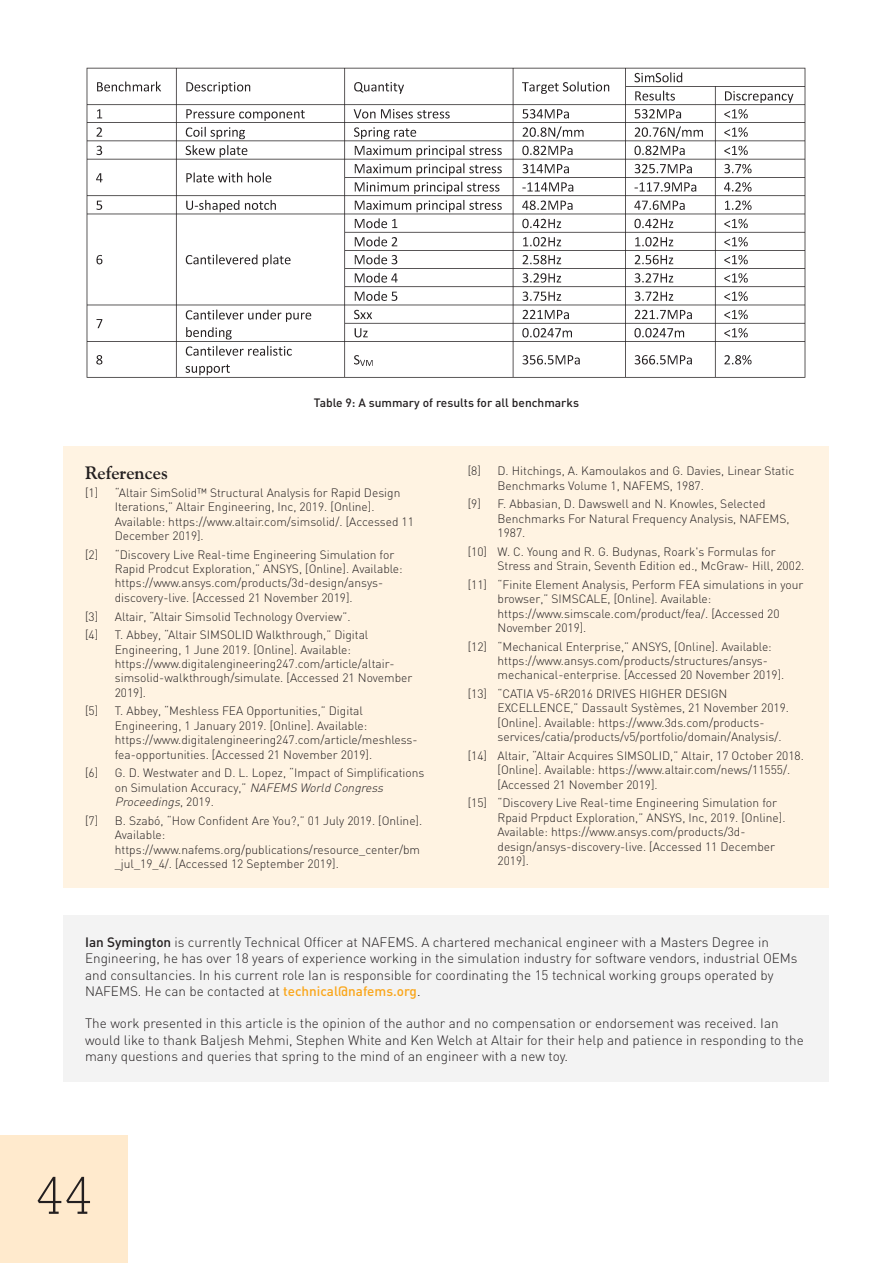
<style>
.page{position:relative;width:893px;height:1263px;background:#fff}
.page>*{position:absolute;margin:0;border:0;box-sizing:border-box;transform-origin:0 0}
.t1{font:300 54px "Rockwell";color:#231f20}
.t2{font:700 18px "Goudy Old Style BT";color:#231f20}
.t3{font:300 13.5px/16.4px "DIN";color:#231f20}
.t4{font:300 12px/14.4px "DIN";color:#231f20}
.t5{font:500 12px "DIN";color:#231f20}
.s1{font-style:italic}
.s2{font-weight:500}
.s3{font-weight:500;color:#faa61a}
</style>
<div class="page">
<div style="left:0;top:1135px;width:128px;height:128px;background:#ffeacd"></div>
<div style="left:64px;top:446px;width:765px;height:442px;background:#fff3e2"></div>
<div style="left:64px;top:915px;width:765px;height:167px;background:#f3f3f3"></div>
<img style="left:86px;top:67px;width:720px;height:311px">
<p class="t5" style="left:314px;top:399px;width:267px">Table 9: A summary of results for all benchmarks</p>
<h2 class="t2" style="left:85px;top:464px;width:84px">References</h2>
<p class="t4" style="left:85px;top:487px;width:15px">[1]</p>
<p class="t4" style="left:115px;top:487px;width:301px">“Altair SimSolid™ Structural Analysis for Rapid Design Iterations,” Altair Engineering, Inc, 2019. [Online].<br>Available: https://www.altair.com/simsolid/. [Accessed 11<br>December 2019].</p>
<p class="t4" style="left:85px;top:548px;width:15px">[2]</p>
<p class="t4" style="left:115px;top:548px;width:289px">“Discovery Live Real-time Engineering Simulation for Rapid Prodcut Exploration,” ANSYS, [Online]. Available: https://www.ansys.com/products/3d-design/ansys&shy;discovery-live. [Accessed 21 November 2019].</p>
<p class="t4" style="left:85px;top:610px;width:15px">[3]</p>
<p class="t4" style="left:115px;top:610px;width:237px">Altair, “Altair Simsolid Technology Overview”.</p>
<p class="t4" style="left:85px;top:629px;width:15px">[4]</p>
<p class="t4" style="left:115px;top:629px;width:299px">T. Abbey, “Altair SIMSOLID Walkthrough,” Digital Engineering, 1 June 2019. [Online]. Available: https://www.digitalengineering247.com/article/altair&shy;simsolid-walkthrough/simulate. [Accessed 21 November 2019].</p>
<p class="t4" style="left:85px;top:705px;width:15px">[5]</p>
<p class="t4" style="left:115px;top:705px;width:304px">T. Abbey, “Meshless FEA Opportunities,” Digital Engineering, 1 January 2019. [Online]. Available: https://www.digitalengineering247.com/article/meshless&shy;fea-opportunities. [Accessed 21 November 2019].</p>
<p class="t4" style="left:85px;top:767px;width:15px">[6]</p>
<p class="t4" style="left:115px;top:767px;width:311px">G. D. Westwater and D. L. Lopez, “Impact of Simplifications on Simulation Accuracy,” <span class="s1">NAFEMS World Congress<br>Proceedings</span>, 2 0 1 9 .</p>
<p class="t4" style="left:85px;top:815px;width:15px">[7]</p>
<p class="t4" style="left:115px;top:815px;width:309px">B. Szabó, “How Confident Are You?,” 01 July 2019. [Online].<br>Available: https://www.nafems.org/publications/resource_center/bm _jul_19_4/. [Accessed 12 September 2019].</p>
<p class="t4" style="left:468px;top:465px;width:15px">[8]</p>
<p class="t4" style="left:497px;top:465px;width:298px">D. Hitchings, A. Kamoulakos and G. Davies, Linear Static<br>Benchmarks Volume 1, NAFEMS, 1987.</p>
<p class="t4" style="left:468px;top:498px;width:15px">[9]</p>
<p class="t4" style="left:497px;top:498px;width:294px">F. Abbasian, D. Dawswell and N. Knowles, Selected<br>Benchmarks For Natural Frequency Analysis, NAFEMS,<br>1987.</p>
<p class="t4" style="left:497px;top:546px;width:308px;text-indent:-30px">[10] W. C. Young and R. G. Budynas, Roark's Formulas for<br>Stress and Strain, Seventh Edition ed., McGraw- Hill, 2002.</p>
<p class="t4" style="left:497px;top:579px;width:307px;text-indent:-30px">[11] “Finite Element Analysis, Perform FEA simulations in your browser,” SIMSCALE, [Online]. Available: https://www.simscale.com/product/fea/. [Accessed 20<br>November 2019].</p>
<p class="t4" style="left:497px;top:640px;width:288px;text-indent:-30px">[12] “Mechanical Enterprise,” ANSYS, [Online]. Available: https://www.ansys.com/products/structures/ansys&shy;mechanical-enterprise. [Accessed 20 November 2019].</p>
<p class="t4" style="left:497px;top:688px;width:293px;text-indent:-30px">[13] “CATIA V5-6R2016 DRIVES HIGHER DESIGN EXCELLENCE,” Dassault Systèmes, 21 November 2019. [Online]. Available: https://www.3ds.com/products&shy;services/catia/products/v5/portfolio/domain/Analysis/.</p>
<p class="t4" style="left:497px;top:750px;width:308px;text-indent:-30px">[14] Altair, “Altair Acquires SIMSOLID,” Altair, 17 October 2018. [Online]. Available: https://www.altair.com/news/11555/. [Accessed 21 November 2019].</p>
<p class="t4" style="left:497px;top:797px;width:289px;text-indent:-30px">[15] “Discovery Live Real-time Engineering Simulation for Rpaid Prpduct Exploration,” ANSYS, Inc, 2019. [Online].<br>Available: https://www.ansys.com/products/3d&shy;design/ansys-discovery-live. [Accessed 11 December 2019].</p>
<p class="t3" style="left:85px;top:936px;width:714px"><span class="s2">Ian Symington</span> is currently Technical Officer at NAFEMS. A chartered mechanical engineer with a Masters Degree in Engineering, he has over 18 years of experience working in the simulation industry for software vendors, industrial OEMs and consultancies. In his current role Ian is responsible for coordinating the 15 technical working groups operated by NAFEMS. He can be contacted at <span class="s3">technical@nafems.org</span>.</p>
<p class="t3" style="left:85px;top:1017px;width:720px">The work presented in this article is the opinion of the author and no compensation or endorsement was received. Ian would like to thank Baljesh Mehmi, Stephen White and Ken Welch at Altair for their help and patience in responding to the many questions and queries that spring to the mind of an engineer with a new toy.</p>
<h1 class="t1" style="left:35px;top:1177px;width:59px">44</h1>
</div>
